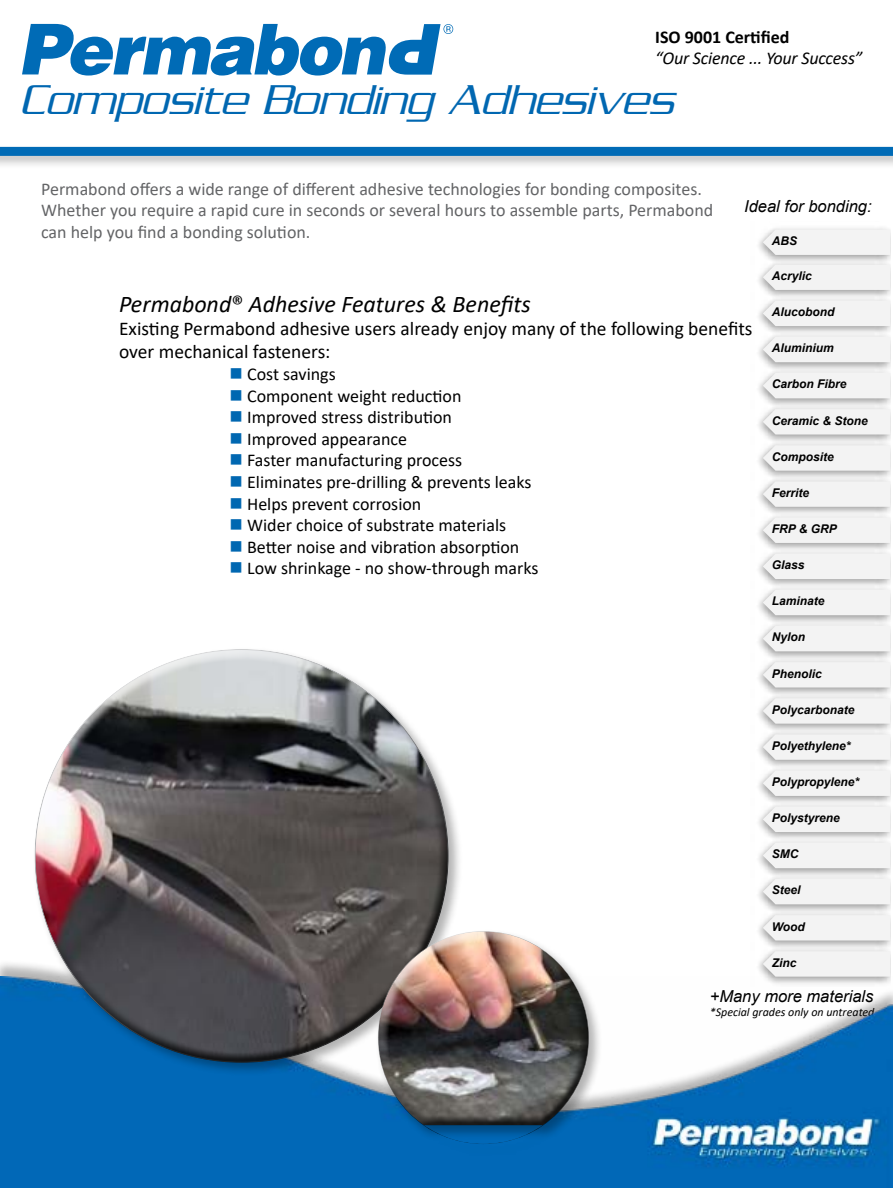
<style>
.page{position:relative;width:893px;height:1188px;background:#fff}
.page>*{position:absolute;margin:0;border:0;box-sizing:border-box;transform-origin:0 0}
.t1{font:italic 45px "Serpentine ICG Light";color:#0067b1}
.t2{font:italic 24px "Calibri";color:#000}
.t3{font:19.5px/23.4px "Calibri";color:#000}
.t4{font:18px "Calibri";color:#000}
.t5{font:18px/21.6px "Calibri";color:#636466}
.t6{font:italic 18px "Calibri";letter-spacing:-.01em;color:#000}
.t7{font:700 18px "Calibri";color:#000}
.t8{font:italic 16.5px "Arial";color:#000}
.t9{font:italic 700 12px "Arial";color:#000}
.t10{font:italic 12px "Calibri";color:#000}
.s1{font-style:normal}
.s2{color:#0067b1}
</style>
<div class="page">
<img style="left:758px;top:266px;width:133px;height:26px">
<div style="left:763px;top:265px;width:127px;height:25px;background:#f3f3f3"></div>
<div style="left:763px;top:301px;width:127px;height:25px;background:#f3f3f3"></div>
<div style="left:763px;top:337px;width:127px;height:25px;background:#f3f3f3"></div>
<div style="left:763px;top:373px;width:127px;height:25px;background:#f3f3f3"></div>
<svg style="left:763px;top:409px;width:127px;height:26px"></svg>
<svg style="left:763px;top:445px;width:127px;height:26px"></svg>
<svg style="left:763px;top:481px;width:127px;height:26px"></svg>
<div style="left:763px;top:518px;width:127px;height:25px;background:#f3f3f3"></div>
<div style="left:763px;top:554px;width:127px;height:25px;background:#f3f3f3"></div>
<div style="left:763px;top:590px;width:127px;height:25px;background:#f3f3f3"></div>
<div style="left:763px;top:626px;width:127px;height:25px;background:#f3f3f3"></div>
<svg style="left:763px;top:662px;width:127px;height:26px"></svg>
<svg style="left:763px;top:698px;width:127px;height:26px"></svg>
<svg style="left:763px;top:734px;width:127px;height:26px"></svg>
<div style="left:763px;top:771px;width:127px;height:25px;background:#f3f3f3"></div>
<div style="left:763px;top:807px;width:127px;height:25px;background:#f3f3f3"></div>
<div style="left:763px;top:843px;width:127px;height:25px;background:#f3f3f3"></div>
<div style="left:763px;top:879px;width:127px;height:25px;background:#f3f3f3"></div>
<svg style="left:763px;top:915px;width:127px;height:26px"></svg>
<svg style="left:763px;top:951px;width:127px;height:9px"></svg>
<div style="left:763px;top:230px;width:127px;height:25px;background:#f3f3f3"></div>
<div style="left:0;top:960px;width:893px;height:228px;background:#000;opacity:.3"></div>
<img style="left:0;top:976px;width:893px;height:212px">
<div style="left:33px;top:647px;width:429px;height:429px;background:#000;opacity:.3"></div>
<div style="left:24px;top:638px;width:401px;height:320px;background:#fff;opacity:.75"></div>
<div style="left:43px;top:714px;width:416px;height:349px;background:#000;opacity:.75"></div>
<div style="left:376px;top:929px;width:226px;height:230px;background:#000;opacity:.3"></div>
<div style="left:367px;top:920px;width:214px;height:224px;background:#fff;opacity:.75"></div>
<div style="left:380px;top:964px;width:220px;height:181px;background:#000;opacity:.75"></div>
<div style="left:0;top:145px;width:893px;height:25px;background:#000;opacity:.25"></div>
<div style="left:0;top:147px;width:893px;height:9px;background:#006bb6"></div>
<svg style="left:22px;top:24px;width:431px;height:52px"></svg>
<p class="t7" style="left:655px;top:24px;width:136px">ISO 9001 Certified</p>
<p class="t6" style="left:655px;top:46px;width:209px">“Our Science ... Your Success”</p>
<h1 class="t1" style="left:20px;top:75px;width:655px">Composite Bonding Adhesives</h1>
<p class="t5" style="left:41px;top:177px;width:674px">Permabond offers a wide range of different adhesive technologies for bonding composites.<br>Whether you require a rapid cure in seconds or several hours to assemble parts, Permabond can help you find a bonding solution.</p>
<p class="t8" style="left:744px;top:195px;width:129px">Ideal for bonding:</p>
<p class="t9" style="left:772px;top:233px;width:27px">ABS</p>
<p class="t9" style="left:772px;top:268px;width:42px">Acrylic</p>
<p class="t9" style="left:772px;top:304px;width:64px">Alucobond</p>
<p class="t9" style="left:772px;top:340px;width:64px">Aluminium</p>
<p class="t9" style="left:772px;top:376px;width:76px">Carbon Fibre</p>
<p class="t9" style="left:772px;top:412px;width:98px">Ceramic &amp; Stone</p>
<p class="t9" style="left:772px;top:449px;width:64px">Composite</p>
<p class="t9" style="left:772px;top:485px;width:39px">Ferrite</p>
<p class="t9" style="left:772px;top:521px;width:66px">FRP &amp; GRP</p>
<p class="t9" style="left:772px;top:557px;width:34px">Glass</p>
<p class="t9" style="left:772px;top:593px;width:54px">Laminate</p>
<p class="t9" style="left:772px;top:629px;width:35px">Nylon</p>
<p class="t9" style="left:772px;top:665px;width:52px">Phenolic</p>
<p class="t9" style="left:772px;top:702px;width:84px">Polycarbonate</p>
<p class="t9" style="left:772px;top:738px;width:80px">Polyethylene*</p>
<p class="t9" style="left:772px;top:774px;width:89px">Polypropylene*</p>
<p class="t9" style="left:772px;top:810px;width:70px">Polystyrene</p>
<p class="t9" style="left:772px;top:846px;width:28px">SMC</p>
<p class="t9" style="left:772px;top:882px;width:30px">Steel</p>
<p class="t9" style="left:772px;top:918px;width:35px">Wood</p>
<p class="t9" style="left:772px;top:955px;width:26px">Zinc</p>
<p class="t8" style="left:710px;top:985px;width:165px">+Many more materials</p>
<p class="t10" style="left:710px;top:1004px;width:166px">*Special grades only on untreated</p>
<h2 class="t2" style="left:119px;top:287px;width:413px">Permabond<span class="s1">®</span> Adhesive Features &amp; Benefits</h2>
<p class="t3" style="left:119px;top:316px;width:635px">Existing Permabond adhesive users already enjoy many of the following benefits over mechanical fasteners:</p>
<p class="t4" style="left:230px;top:362px;width:108px"><span class="s2">■</span> Cost savings</p>
<p class="t4" style="left:230px;top:383px;width:233px"><span class="s2">■</span> Component weight reduction</p>
<p class="t4" style="left:230px;top:405px;width:224px"><span class="s2">■</span> Improved stress distribution</p>
<p class="t4" style="left:230px;top:426px;width:179px"><span class="s2">■</span> Improved appearance</p>
<p class="t4" style="left:230px;top:448px;width:234px"><span class="s2">■</span> Faster manufacturing process</p>
<p class="t4" style="left:230px;top:470px;width:303px"><span class="s2">■</span> Eliminates pre-drilling &amp; prevents leaks</p>
<p class="t4" style="left:230px;top:491px;width:193px"><span class="s2">■</span> Helps prevent corrosion</p>
<p class="t4" style="left:230px;top:513px;width:278px"><span class="s2">■</span> Wider choice of substrate materials</p>
<p class="t4" style="left:230px;top:534px;width:291px"><span class="s2">■</span> Better noise and vibration absorption</p>
<p class="t4" style="left:230px;top:556px;width:310px"><span class="s2">■</span> Low shrinkage - no show-through marks</p>
</div>
